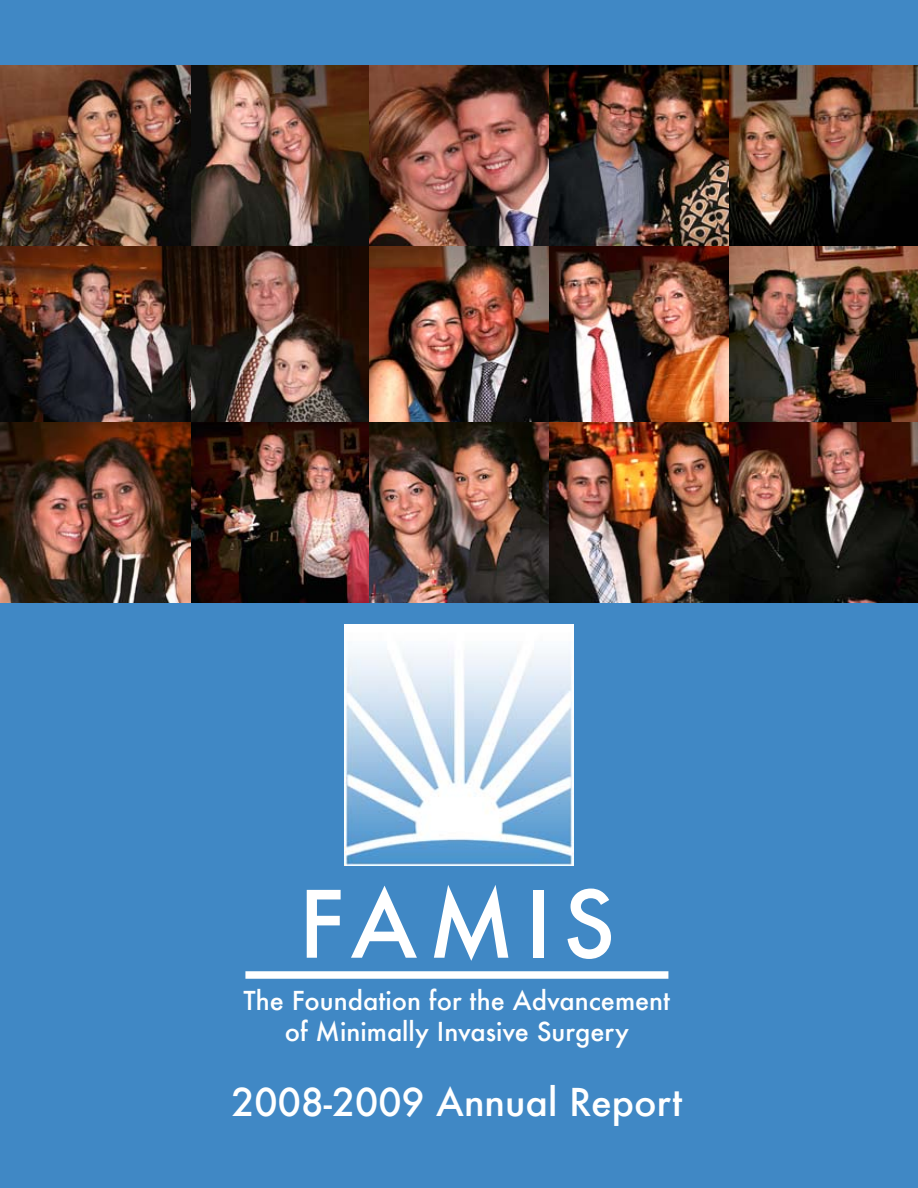
<style>
.page{position:relative;width:918px;height:1188px;background:#4088c5}
.page>*{position:absolute;margin:0;border:0;box-sizing:border-box;transform-origin:0 0}
.t1{font:500 90px "Futura";letter-spacing:.12em;color:#fff}
.t2{font:500 37.5px "Futura";color:#fff}
.t3{font:500 25.5px/30.6px "Futura";color:#fff;text-align:center}
</style>
<div class="page">
<img style="left:1px;top:245px;width:548px;height:177px">
<img style="left:549px;top:245px;width:180px;height:177px">
<img style="left:729px;top:245px;width:189px;height:177px">
<img style="left:0;top:56px;width:1px;height:1132px">
<img style="left:0;top:422px;width:918px;height:181px">
<img style="left:191px;top:65px;width:727px;height:180px">
<img style="left:0;top:65px;width:191px;height:180px">
<img style="left:344px;top:624px;width:230px;height:241px">
<div style="left:245px;top:971px;width:423px;height:8px;background:#fff"></div>
<h1 class="t1" style="left:299px;top:863px;width:318px">FAMIS</h1>
<p class="t3" style="left:244px;top:985px;width:428px">The Foundation for the Advancement of Minimally Invasive Surgery</p>
<h2 class="t2" style="left:231px;top:1077px;width:452px">2008-2009 Annual Report</h2>
</div>
